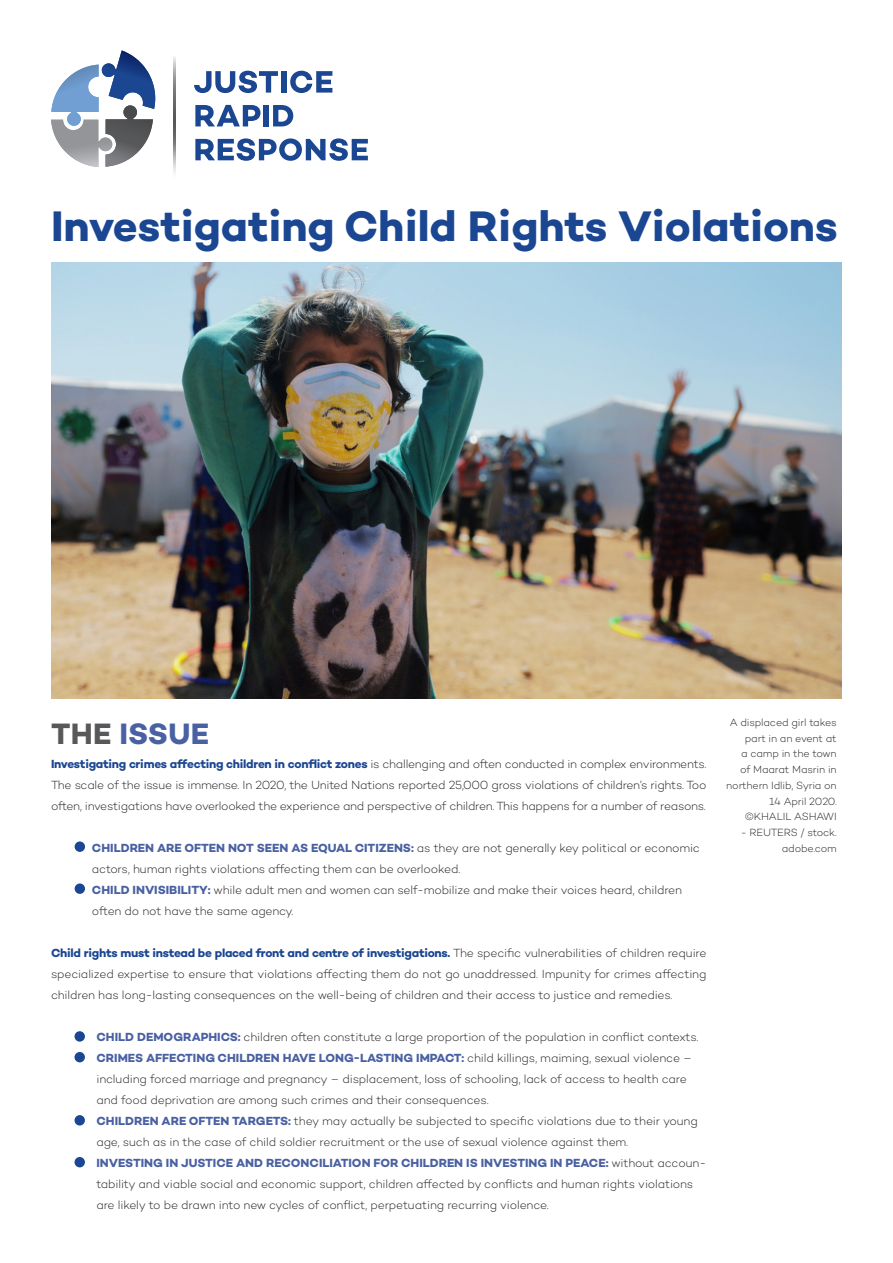
<style>
.page{position:relative;width:893px;height:1263px;background:#fff}
.page>*{position:absolute;margin:0;border:0;box-sizing:border-box;transform-origin:0 0}
.t1{font:700 43.5px "Campton";color:#1b4692}
.t2{font:700 30px "Campton";letter-spacing:.01em;color:#4960a2}
.t3{font:300 12px/21px "Campton";letter-spacing:-.01em;color:#231f20}
.t4{font:300 10.65px/15.8px "Campton";letter-spacing:-.01em;color:#231f20;text-align:right}
.s1{color:#57585a}
.s2{font-weight:700;color:#1b4692}
.s3{font-weight:700;color:#4960a2}
</style>
<div class="page">
<img style="left:51px;top:263px;width:791px;height:436px">
<svg style="left:194px;top:71px;width:84px;height:22px"></svg>
<div style="left:281px;top:71px;width:5px;height:22px;background:#1b4692"></div>
<svg style="left:290px;top:71px;width:42px;height:22px"></svg>
<svg style="left:195px;top:105px;width:65px;height:21px"></svg>
<div style="left:263px;top:105px;width:6px;height:21px;background:#1b4692"></div>
<svg style="left:273px;top:105px;width:20px;height:21px"></svg>
<svg style="left:195px;top:138px;width:173px;height:23px"></svg>
<svg style="left:95px;top:64px;width:61px;height:102px"></svg>
<img style="left:52px;top:120px;width:60px;height:47px">
<img style="left:102px;top:50px;width:53px;height:59px">
<img style="left:51px;top:65px;width:48px;height:61px">
<img style="left:174px;top:57px;width:2px;height:116px">
<div style="left:75px;top:841px;width:10px;height:11px;background:#1b4692;border-radius:50%"></div>
<div style="left:75px;top:1031px;width:10px;height:11px;background:#1b4692;border-radius:50%"></div>
<div style="left:75px;top:883px;width:10px;height:11px;background:#1b4692;border-radius:50%"></div>
<div style="left:75px;top:1052px;width:10px;height:10px;background:#1b4692;border-radius:50%"></div>
<div style="left:75px;top:1115px;width:10px;height:10px;background:#1b4692;border-radius:50%"></div>
<div style="left:75px;top:1157px;width:10px;height:10px;background:#1b4692;border-radius:50%"></div>
<p class="t1" style="left:51px;top:198px;width:788px">Investigating Child Rights Violations</p>
<p class="t2" style="left:51px;top:715px;width:159px"><span class="s1">THE</span> ISSUE</p>
<p class="t3" style="left:51px;top:753px;width:657px;text-align:justify"><span class="s2">Investigating crimes affecting children in conflict zones</span> is challenging and often conducted in complex environments.<br>The scale of the issue is immense. In 2020, the United Nations reported 25,000 gross violations of children’s rights. Too often, investigations have overlooked the experience and perspective of children. This happens for a number of reasons.</p>
<p class="t3" style="left:92px;top:837px;width:609px"><span class="s3">CHILDREN ARE OFTEN NOT SEEN AS EQUAL CITIZENS:</span> as they are not generally key political or economic actors, human rights violations affecting them can be overlooked.</p>
<p class="t3" style="left:92px;top:879px;width:592px"><span class="s3">CHILD INVISIBILITY:</span> while adult men and women can self-mobilize and make their voices heard, children often do not have the same agency.</p>
<p class="t3" style="left:51px;top:942px;width:657px;text-align:justify"><span class="s2">Child rights must instead be placed front and centre of investigations.</span> The specific vulnerabilities of children require specialized expertise to ensure that violations affecting them do not go unaddressed. Impunity for crimes affecting children has long-lasting consequences on the well-being of children and their access to justice and remedies.</p>
<p class="t3" style="left:96px;top:1026px;width:604px"><span class="s3">CHILD DEMOGRAPHICS:</span> children often constitute a large proportion of the population in conflict contexts.</p>
<p class="t3" style="left:96px;top:1047px;width:597px"><span class="s3">CRIMES AFFECTING CHILDREN HAVE LONG-LASTING IMPACT:</span> child killings, maiming, sexual violence – including forced marriage and pregnancy – displacement, loss of schooling, lack of access to health care and food deprivation are among such crimes and their consequences.</p>
<p class="t3" style="left:96px;top:1110px;width:603px"><span class="s3">CHILDREN ARE OFTEN TARGETS:</span> they may actually be subjected to specific violations due to their young age, such as in the case of child soldier recruitment or the use of sexual violence against them.</p>
<p class="t3" style="left:96px;top:1152px;width:611px"><span class="s3">INVESTING IN JUSTICE AND RECONCILIATION FOR CHILDREN IS INVESTING IN PEACE:</span> without accoun&shy;tability and viable social and economic support, children affected by conflicts and human rights violations are likely to be drawn into new cycles of conflict, perpetuating recurring violence.</p>
<p class="t4" style="left:726px;top:714px;width:112px">A displaced girl takes part in an event at<br>a camp in the town<br>of Maarat Masrin in northern Idlib, Syria on<br>14 April 2020.</p>
<p class="t4" style="left:745px;top:809px;width:94px">©KHALIL ASHAWI</p>
<p class="t4" style="left:741px;top:824px;width:97px">- REUTERS / stock. adobe.com</p>
</div>
